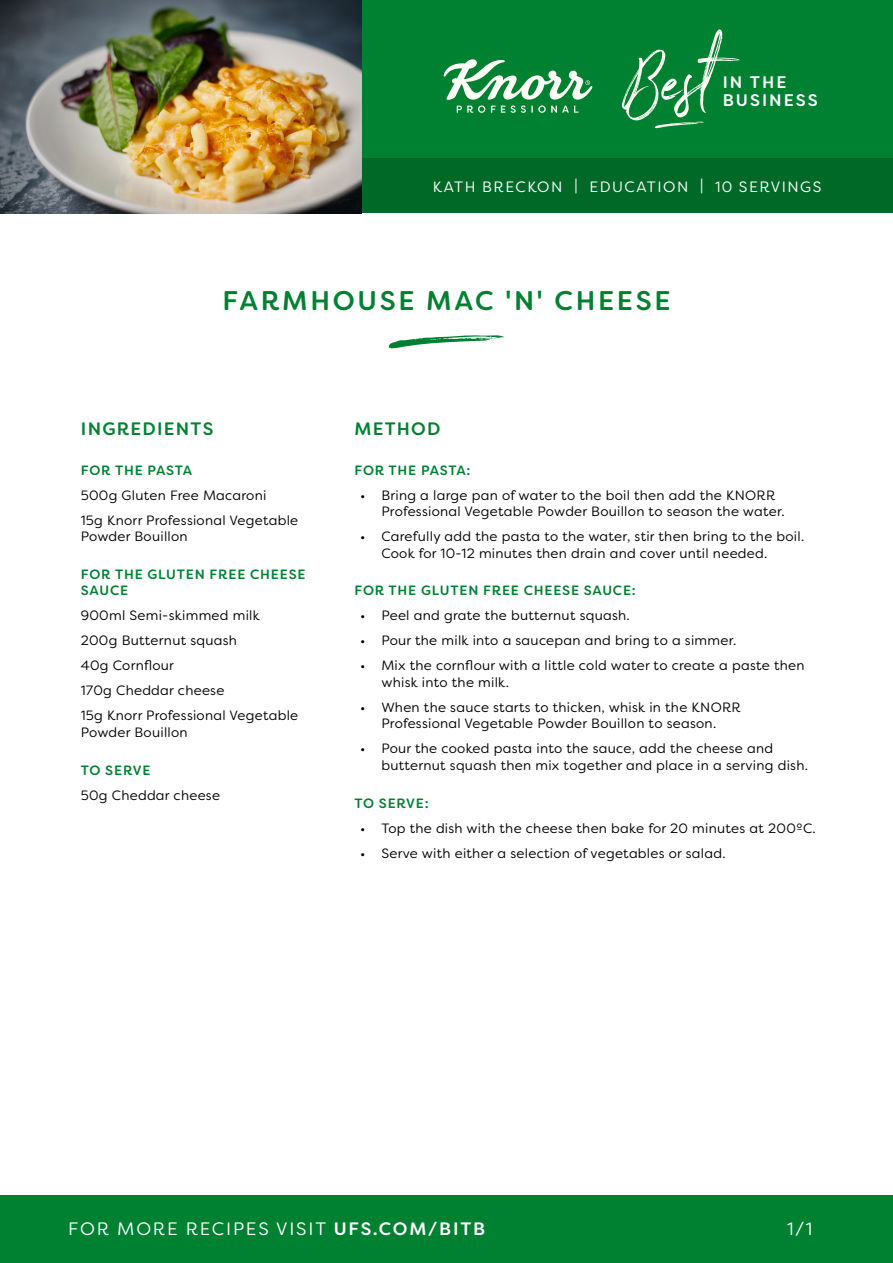
<style>
.page{position:relative;width:893px;height:1263px;background:#fff}
.page>*{position:absolute;margin:0;border:0;box-sizing:border-box;transform-origin:0 0}
.t1{font:500 27px "Filson Soft";letter-spacing:.1em;color:#008132}
.t2{font:18px "Filson Soft";letter-spacing:.1em;color:#fff}
.t3{font:500 18px "Filson Soft";letter-spacing:.07em;color:#008132}
.t4{font:500 16.8px/18.1px "Filson Soft";letter-spacing:.12em;color:#fff}
.t5{font:15px "Filson Soft";letter-spacing:.1em;color:#fff}
.t6{font:13.5px/16.5px "Filson Soft";letter-spacing:.02em;color:#000}
.t7{font:500 13.5px/16.5px "Filson Soft";letter-spacing:.06em;color:#008132}
.s1{font-weight:500}
</style>
<div class="page">
<div style="left:0;top:1195px;width:893px;height:68px;background:#008132"></div>
<div style="left:361px;top:157px;width:532px;height:56px;background:#006928"></div>
<div style="left:361px;top:0;width:532px;height:157px;background:#008132"></div>
<svg style="left:444px;top:59px;width:149px;height:41px"></svg>
<svg style="left:457px;top:106px;width:28px;height:7px"></svg>
<svg style="left:491px;top:106px;width:87px;height:7px"></svg>
<svg style="left:622px;top:29px;width:118px;height:99px"></svg>
<img style="left:0;top:0;width:361px;height:213px">
<svg style="left:389px;top:335px;width:115px;height:13px"></svg>
<p class="t4" style="left:723px;top:73px;width:97px">IN THE<br>BUSINESS</p>
<p class="t5" style="left:433px;top:177px;width:390px">KATH BRECKON | EDUCATION | 10 SERVINGS</p>
<h1 class="t1" style="left:222px;top:284px;width:450px">FARMHOUSE MAC 'N' CHEESE</h1>
<h2 class="t3" style="left:81px;top:417px;width:134px">INGREDIENTS</h2>
<h2 class="t3" style="left:355px;top:417px;width:87px">METHOD</h2>
<p class="t7" style="left:81px;top:461px;width:113px">FOR THE PASTA</p>
<p class="t6" style="left:81px;top:482px;width:219px;line-height:25px">500g Gluten Free Macaroni<br>15g Knorr Professional Vegetable</p>
<p class="t6" style="left:81px;top:528px;width:108px">Powder Bouillon</p>
<p class="t7" style="left:81px;top:566px;width:226px">FOR THE GLUTEN FREE CHEESE<br>SAUCE</p>
<p class="t6" style="left:81px;top:603px;width:219px;line-height:25px">900ml Semi-skimmed milk<br>200g Butternut squash<br>40g Cornflour<br>170g Cheddar cheese<br>15g Knorr Professional Vegetable</p>
<p class="t6" style="left:81px;top:724px;width:108px">Powder Bouillon</p>
<p class="t7" style="left:81px;top:762px;width:71px">TO SERVE</p>
<p class="t6" style="left:81px;top:786px;width:141px">50g Cheddar cheese</p>
<p class="t7" style="left:354px;top:461px;width:118px">FOR THE PASTA:</p>
<p class="t6" style="left:381px;top:486px;width:405px;text-indent:-21px">• Bring a large pan of water to the boil then add the KNORR<br>Professional Vegetable Powder Bouillon to season the water.</p>
<p class="t6" style="left:381px;top:528px;width:424px;text-indent:-21px">• Carefully add the pasta to the water, stir then bring to the boil.<br>Cook for 10-12 minutes then drain and cover until needed.</p>
<p class="t7" style="left:354px;top:582px;width:283px">FOR THE GLUTEN FREE CHEESE SAUCE:</p>
<p class="t6" style="left:360px;top:607px;width:271px">• Peel and grate the butternut squash.</p>
<p class="t6" style="left:360px;top:632px;width:378px">• Pour the milk into a saucepan and bring to a simmer.</p>
<p class="t6" style="left:381px;top:657px;width:425px;text-indent:-21px">• Mix the cornflour with a little cold water to create a paste then whisk into the milk.</p>
<p class="t6" style="left:360px;top:699px;width:382px;text-align:center">• When the sauce starts to thicken, whisk in the KNORR<br>Professional Vegetable Powder Bouillon to season.</p>
<p class="t6" style="left:381px;top:740px;width:428px;text-indent:-21px">• Pour the cooked pasta into the sauce, add the cheese and butternut squash then mix together and place in a serving dish.</p>
<p class="t7" style="left:354px;top:795px;width:76px">TO SERVE:</p>
<p class="t6" style="left:360px;top:819px;width:457px">• Top the dish with the cheese then bake for 20 minutes at 200ºC.</p>
<p class="t6" style="left:360px;top:844px;width:367px">• Serve with either a selection of vegetables or salad.</p>
<h2 class="t2" style="left:68px;top:1217px;width:418px">FOR MORE RECIPES VISIT <span class="s1">UFS.COM/BITB</span></h2>
<h2 class="t2" style="left:787px;top:1217px;width:27px">1/1</h2>
</div>
